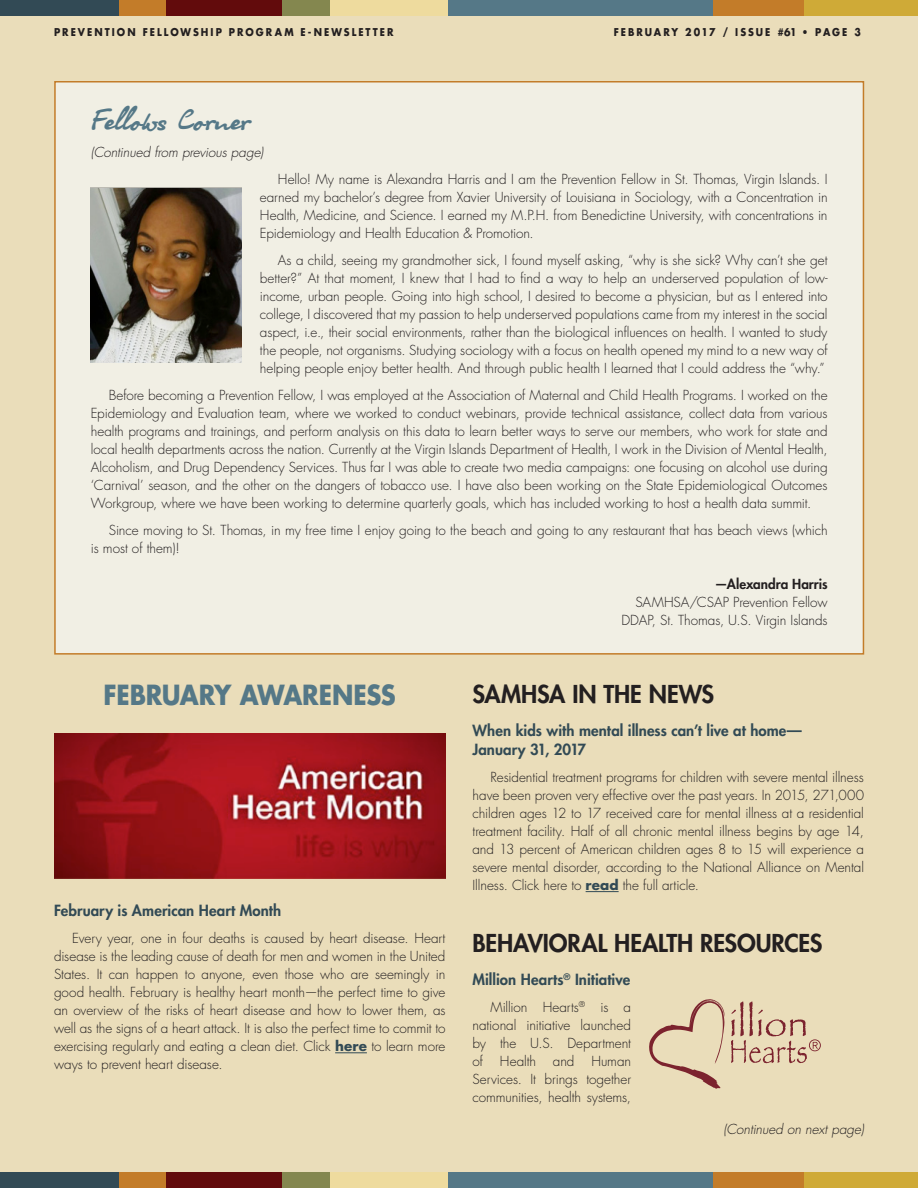
<style>
.page{position:relative;width:918px;height:1188px;background:#eaddba}
.page>*{position:absolute;margin:0;border:0;box-sizing:border-box;transform-origin:0 0}
.t1{font:33px "Olga CTT";letter-spacing:.015em;color:#557887}
.t2{font:700 27px "Futura";letter-spacing:-.015em;color:#557887;scale:.9 1}
.t3{font:800 24px "Futura";letter-spacing:-.005em;color:#231f20}
.t4{font:800 15px/19.5px "Futura";letter-spacing:.005em;color:#324a55}
.t5{font:300 13.5px/18px "Futura Std";letter-spacing:-.005em;color:#231f20;text-align:justify}
.t6{font:italic 300 13.5px "Futura Std";letter-spacing:-.005em;color:#231f20}
.t7{font:800 13.5px "Futura Std";color:#231f20}
.t8{font:700 10.5px "Futura Std";letter-spacing:.215em;color:#231f20;scale:.9 1}
.s1{font-weight:700;color:#324a55}
</style>
<div class="page">
<div style="left:0;top:0;width:119px;height:16px;background:#324a55"></div>
<div style="left:119px;top:0;width:47px;height:16px;background:#c37c29"></div>
<div style="left:166px;top:0;width:116px;height:16px;background:#620b0c"></div>
<div style="left:282px;top:0;width:48px;height:16px;background:#84874f"></div>
<div style="left:330px;top:0;width:118px;height:16px;background:#eedb9e"></div>
<div style="left:448px;top:0;width:265px;height:16px;background:#557887"></div>
<div style="left:713px;top:0;width:91px;height:16px;background:#c37c29"></div>
<div style="left:804px;top:0;width:114px;height:16px;background:#cfaa37"></div>
<div style="left:0;top:1172px;width:119px;height:16px;background:#324a55"></div>
<div style="left:119px;top:1172px;width:47px;height:16px;background:#c37c29"></div>
<div style="left:166px;top:1172px;width:116px;height:16px;background:#620b0c"></div>
<div style="left:282px;top:1172px;width:48px;height:16px;background:#84874f"></div>
<div style="left:330px;top:1172px;width:118px;height:16px;background:#eedb9e"></div>
<div style="left:448px;top:1172px;width:265px;height:16px;background:#557887"></div>
<div style="left:713px;top:1172px;width:91px;height:16px;background:#c37c29"></div>
<div style="left:804px;top:1172px;width:114px;height:16px;background:#cfaa37"></div>
<div style="left:55px;top:82px;width:808px;height:572px;background:#f1efe4"></div>
<img style="left:91px;top:188px;width:151px;height:175px">
<hr style="left:586px;top:891px;width:33px;height:1px;background:#324a55">
<img style="left:54px;top:733px;width:392px;height:146px">
<hr style="left:335px;top:1052px;width:32px;height:1px;background:#324a55">
<svg style="left:649px;top:999px;width:76px;height:90px"></svg>
<svg style="left:731px;top:1001px;width:90px;height:62px"></svg>
<p class="t8" style="left:54px;top:25px;width:379px">PREVENTION FELLOWSHIP PROGRAM E-NEWSLETTER</p>
<p class="t8" style="left:614px;top:25px;width:276px">FEBRUARY 2017 / ISSUE #61 • PAGE 3</p>
<h1 class="t1" style="left:91px;top:98px;width:160px">Fellows Corner</h1>
<p class="t6" style="left:91px;top:144px;width:174px">(Continued from previous page)</p>
<p class="t5" style="left:260px;top:171px;width:569px;text-indent:18px">Hello! My name is Alexandra Harris and I am the Prevention Fellow in St. Thomas, Virgin Islands. I earned my bachelor’s degree from Xavier University of Louisiana in Sociology, with a Concentration in Health, Medicine, and Science. I earned my M.P.H. from Benedictine University, with concentrations in Epidemiology and Health Education &amp; Promotion.</p>
<p class="t5" style="left:260px;top:252px;width:569px;text-indent:18px">As a child, seeing my grandmother sick, I found myself asking, “why is she sick? Why can’t she get better?” At that moment, I knew that I had to find a way to help an underserved population of low&shy;income, urban people. Going into high school, I desired to become a physician, but as I entered into college, I discovered that my passion to help underserved populations came from my interest in the social aspect, i.e., their social environments, rather than the biological influences on health. I wanted to study the people, not organisms. Studying sociology with a focus on health opened my mind to a new way of helping people enjoy better health. And through public health I learned that I could address the “why.”</p>
<p class="t5" style="left:91px;top:387px;width:738px;text-indent:18px">Before becoming a Prevention Fellow, I was employed at the Association of Maternal and Child Health Programs. I worked on the Epidemiology and Evaluation team, where we worked to conduct webinars, provide technical assistance, collect data from various health programs and trainings, and perform analysis on this data to learn better ways to serve our members, who work for state and local health departments across the nation. Currently at the Virgin Islands Department of Health, I work in the Division of Mental Health, Alcoholism, and Drug Dependency Services. Thus far I was able to create two media campaigns: one focusing on alcohol use during ‘Carnival’ season, and the other on the dangers of tobacco use. I have also been working on the State Epidemiological Outcomes Workgroup, where we have been working to determine quarterly goals, which has included working to host a health data summit.</p>
<p class="t5" style="left:91px;top:522px;width:738px;text-indent:18px">Since moving to St. Thomas, in my free time I enjoy going to the beach and going to any restaurant that has beach views (which is most of them)!</p>
<p class="t7" style="left:714px;top:576px;width:115px">—Alexandra Harris</p>
<p class="t5" style="left:621px;top:594px;width:208px;text-align:right">SAMHSA/CSAP Prevention Fellow<br>DDAP, St. Thomas, U.S. Virgin Islands</p>
<h2 class="t2" style="left:104px;top:676px;width:326px">FEBRUARY AWARENESS</h2>
<h3 class="t3" style="left:472px;top:678px;width:243px">SAMHSA IN THE NEWS</h3>
<p class="t4" style="left:472px;top:720px;width:331px">When kids with mental illness can’t live at home—<br>January 31, 2017</p>
<p class="t5" style="left:473px;top:769px;width:393px;text-indent:18px">Residential treatment programs for children with severe mental illness have been proven very effective over the past years. In 2015, 271,000 children ages 12 to 17 received care for mental illness at a residential treatment facility. Half of all chronic mental illness begins by age 14, and 13 percent of American children ages 8 to 15 will experience a severe mental disorder, according to the National Alliance on Mental Illness. Click here to <span class="s1">read</span> the full article.</p>
<p class="t4" style="left:54px;top:901px;width:229px">February is American Heart Month</p>
<p class="t5" style="left:54px;top:930px;width:393px;text-indent:18px">Every year, one in four deaths is caused by heart disease. Heart disease is the leading cause of death for men and women in the United States. It can happen to anyone, even those who are seemingly in good health. February is healthy heart month—the perfect time to give an overview of the risks of heart disease and how to lower them, as well as the signs of a heart attack. It is also the perfect time to commit to exercising regularly and eating a clean diet. Click <span class="s1">here</span> to learn more ways to prevent heart disease.</p>
<h3 class="t3" style="left:472px;top:927px;width:352px">BEHAVIORAL HEALTH RESOURCES</h3>
<p class="t4" style="left:472px;top:969px;width:159px">Million Hearts<sup>®</sup> Initiative</p>
<p class="t5" style="left:472px;top:998px;width:160px;text-indent:18px">Million Hearts<sup>®</sup> is a national initiative launched by the U.S. Department of Health and Human Services. It brings together communities, health systems,</p>
<p class="t6" style="left:724px;top:1121px;width:142px">(Continued on next page)</p>
</div>
